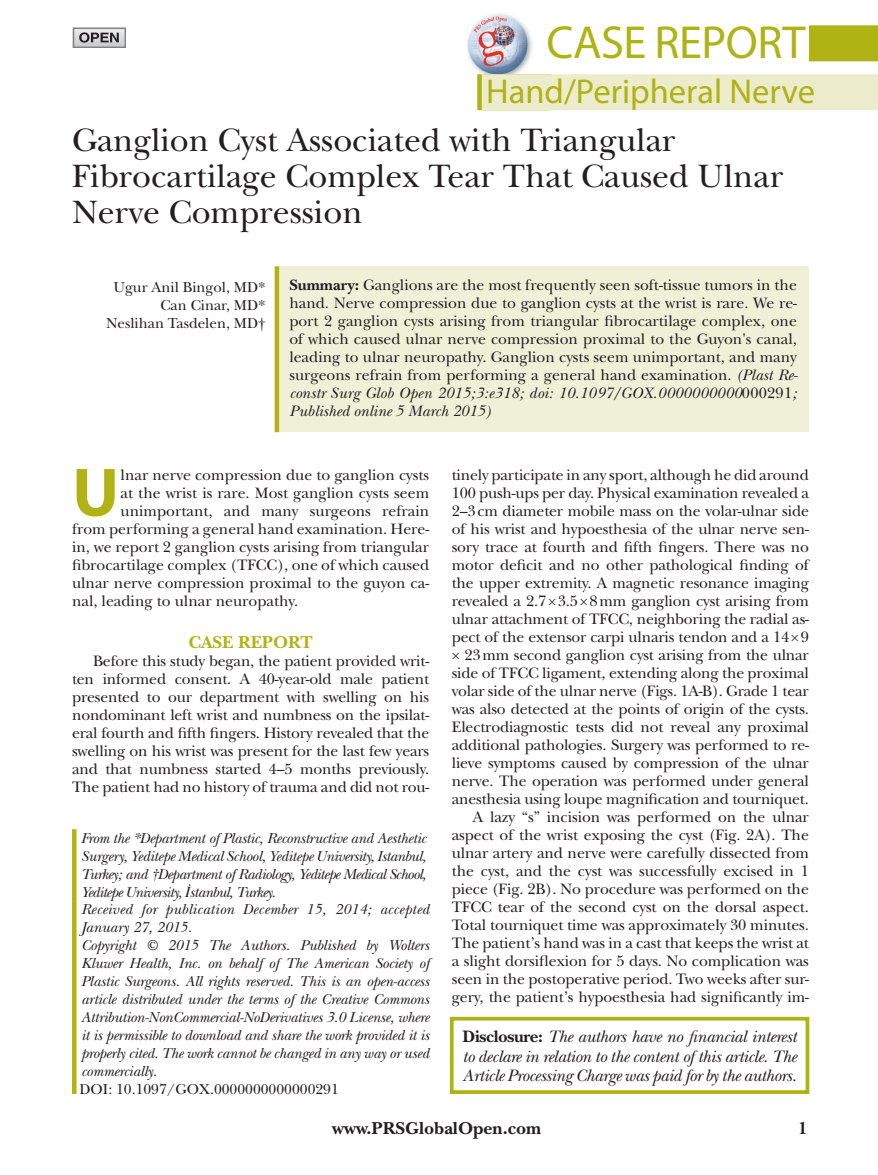
<style>
.page{position:relative;width:878px;height:1175px;background:#fff}
.page>*{position:absolute;margin:0;border:0;box-sizing:border-box;transform-origin:0 0}
.t1{font:700 69.15px "Myriad Pro";color:#afb314}
.t2{font:46.5px "Myriad Pro";letter-spacing:-.01em;color:#afb314}
.t3{font:34.5px "Myriad Pro";color:#afb314}
.t4{font:33.75px/36px "New Baskerville";color:#231f20}
.t5{font:700 18px "New Baskerville";color:#231f20}
.t6{font:700 18px "New Baskerville";color:#afb314}
.t7{font:italic 17.25px/19.5px "New Baskerville";letter-spacing:-.02em;color:#231f20;text-align:justify}
.t8{font:15.75px/18px "New Baskerville";letter-spacing:-.01em;color:#231f20;text-align:justify}
.t9{font:italic 15px/17.9px "New Baskerville";letter-spacing:-.01em;color:#231f20}
.t10{font:15px/18px "New Baskerville";color:#231f20;text-align:right}
.s1{font-weight:700}
.s2{font-style:italic}
.s3{font-family:"Gandhari Unicode"}
.s4{font-weight:700;font-style:normal}
</style>
<div class="page">
<img style="left:467px;top:12px;width:65px;height:62px">
<div style="left:73px;top:28px;width:52px;height:20px;border:2px solid #808285"></div>
<svg style="left:79px;top:32px;width:40px;height:11px"></svg>
<div style="left:450px;top:1016px;width:359px;height:78px;border:4px solid #afb314"></div>
<hr style="left:72px;top:901px;width:4px;height:192px;background:#afb314">
<hr style="left:72px;top:829px;width:4px;height:72px;background:#afb314">
<div style="left:277px;top:266px;width:531px;height:166px;background:#eff0d7"></div>
<div style="left:274px;top:266px;width:5px;height:166px;background:#afb314"></div>
<svg style="left:477px;top:74px;width:5px;height:36px"></svg>
<div style="left:482px;top:74px;width:396px;height:36px;background:#ececcc"></div>
<div style="left:808px;top:25px;width:70px;height:36px;background:#afb314"></div>
<h2 class="t2" style="left:546px;top:14px;width:260px">Case Report</h2>
<h3 class="t3" style="left:486px;top:70px;width:330px">Hand/Peripheral Nerve</h3>
<h3 class="t4" style="left:72px;top:122px;width:712px">Ganglion Cyst Associated with Triangular<br>Fibrocartilage Complex Tear That Caused Ulnar<br>Nerve Compression</h3>
<p class="t10" style="left:106px;top:278px;width:161px">Ugur Anil Bingol, MD*<br>Can Cinar, MD*<br>Neslihan Tasdelen, MD†</p>
<p class="t8" style="left:289px;top:276px;width:510px"><span class="s1">Summary:</span> Ganglions are the most frequently seen soft-tissue tumors in the hand. Nerve compression due to ganglion cysts at the wrist is rare. We re&shy;port 2 ganglion cysts arising from triangular fibrocartilage complex, one of which caused ulnar nerve compression proximal to the Guyon's canal, leading to ulnar neuropathy. Ganglion cysts seem unimportant, and many surgeons refrain from performing a general hand examination. <span class="s2">(Plast Re&shy;constr Surg Glob Open 2015;3:e318; doi: 10.1097/GOX.0000000000</span>000291<span class="s2">; Published online 5 March 2015)</span></p>
<h1 class="t1" style="left:72px;top:447px;width:49px">U</h1>
<p class="t8" style="left:121px;top:466px;width:310px">lnar nerve compression due to ganglion cysts</p>
<p class="t8" style="left:121px;top:484px;width:310px">at the wrist is rare. Most ganglion cysts seem</p>
<p class="t8" style="left:121px;top:502px;width:310px">unimportant, and many surgeons refrain</p>
<p class="t8" style="left:72px;top:520px;width:359px">from performing a general hand examination. Here-</p>
<p class="t8" style="left:72px;top:538px;width:358px">in, we report 2 ganglion cysts arising from triangular</p>
<p class="t8" style="left:72px;top:556px;width:358px">fibrocartilage complex (TFCC), one of which caused</p>
<p class="t8" style="left:72px;top:574px;width:358px">ulnar nerve compression proximal to the guyon ca-</p>
<p class="t8" style="left:72px;top:592px;width:228px">nal, leading to ulnar neuropathy.</p>
<p class="t6" style="left:188px;top:631px;width:126px">CASE REPORT</p>
<p class="t8" style="left:72px;top:652px;width:359px;text-indent:21px">Before this study began, the patient provided writ&shy;ten informed consent. A 40-year-old male patient presented to our department with swelling on his nondominant left wrist and numbness on the ipsilat&shy;eral fourth and fifth fingers. History revealed that the swelling on his wrist was present for the last few years and that numbness started 4–5 months previously.<br>The patient had no history of trauma and did not rou-</p>
<p class="t9" style="left:81px;top:829px;width:350px">From the *Department of Plastic, Reconstructive and Aesthetic Surgery, Yeditepe Medical School, Yeditepe University, Istanbul, Turkey; and †Department of Radiology, Yeditepe Medical School, Yeditepe University, <span class="s3">İ</span>stanbul, Turkey.<br>Received for publication December 15, 2014; accepted January 27, 2015.<br>Copyright © 2015 The Authors. Published by Wolters Kluwer Health, Inc. on behalf of The American Society of Plastic Surgeons. All rights reserved. This is an open-access article distributed under the terms of the Creative Commons Attribution-NonCommercial-NoDerivatives 3.0 License, where it is permissible to download and share the work provided it is properly cited. The work cannot be changed in any way or used commercially.</p>
<p class="t10" style="left:80px;top:1080px;width:261px">DOI: 10.1097/GOX.0000000000000291</p>
<p class="t8" style="left:452px;top:465px;width:359px;text-align:right">tinely participate in any sport, although he did around 100 push-ups per day. Physical examination revealed a 2–3cm diameter mobile mass on the volar-ulnar side of his wrist and hypoesthesia of the ulnar nerve sen&shy;sory trace at fourth and fifth fingers. There was no motor deficit and no other pathological finding of the upper extremity. A magnetic resonance imaging revealed a 2.7×3.5×8mm ganglion cyst arising from ulnar attachment of TFCC, neighboring the radial as&shy;pect of the extensor carpi ulnaris tendon and a 14×9 × 23mm second ganglion cyst arising from the ulnar side of TFCC ligament, extending along the proximal volar side of the ulnar nerve (Figs. 1A-B). Grade 1 tear was also detected at the points of origin of the cysts.<br>Electrodiagnostic tests did not reveal any proximal additional pathologies. Surgery was performed to re&shy;lieve symptoms caused by compression of the ulnar nerve. The operation was performed under general anesthesia using loupe magnification and tourniquet.<br>A lazy “s” incision was performed on the ulnar aspect of the wrist exposing the cyst (Fig. 2A). The ulnar artery and nerve were carefully dissected from the cyst, and the cyst was successfully excised in 1 piece (Fig. 2B). No procedure was performed on the TFCC tear of the second cyst on the dorsal aspect.<br>Total tourniquet time was approximately 30 minutes.<br>The patient’s hand was in a cast that keeps the wrist at a slight dorsiflexion for 5 days. No complication was seen in the postoperative period. Two weeks after sur&shy;gery, the patient’s hypoesthesia had significantly im-</p>
<p class="t7" style="left:462px;top:1027px;width:335px"><span class="s4">Disclosure:</span> The authors have no financial interest to declare in relation to the content of this article. The Article Processing Charge was paid for by the authors.</p>
<p class="t5" style="left:332px;top:1118px;width:210px">www.PRSGlobalOpen.com</p>
<p class="t5" style="left:798px;top:1118px;width:11px">1</p>
</div>
